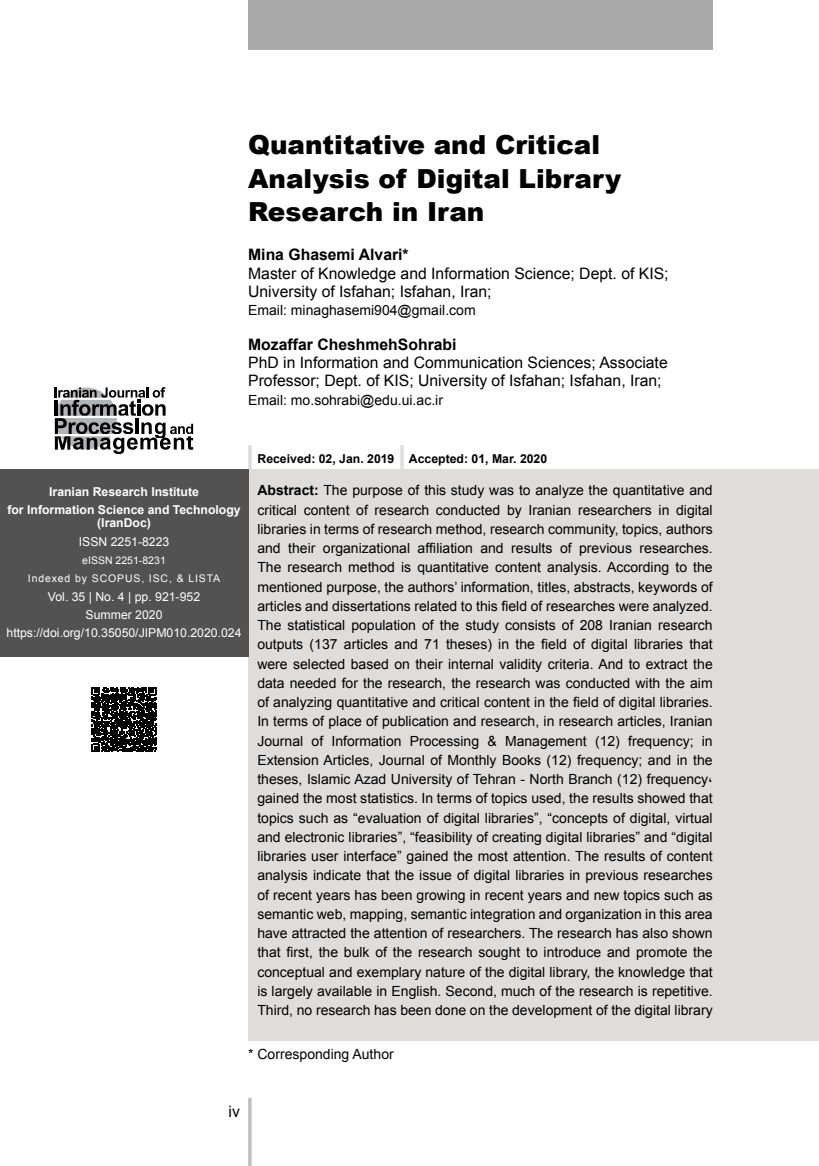
<style>
.page{position:relative;width:819px;height:1166px;background:#fff}
.page>*{position:absolute;margin:0;border:0;box-sizing:border-box;transform-origin:0 0}
.t1{font:900 26.25px/33.2px "Arial";color:#000}
.t2{font:15.75px/18.4px "Arial";color:#000}
.t3{font:700 15.75px "Arial";color:#000}
.t4{font:14px/19.2px "Arial";color:#000;text-align:justify}
.t5{font:12.25px/18.4px "Arial";color:#fff;text-align:center}
.t6{font:700 12.25px/18.4px "Arial";color:#fff;text-align:center}
.t7{font:700 12.25px "Arial";color:#000}
.t8{font:12.25px "Arial";color:#fff}
.t9{font:10.5px/18.4px "Arial";letter-spacing:.085em;color:#fff;text-align:center}
.s1{font-style:inherit}
.s2{font-weight:700}
</style>
<div class="page">
<hr style="left:248px;top:1098px;width:3px;height:68px;background:#c2c1c0">
<div style="left:248px;top:0;width:464px;height:50px;background:#aaa"></div>
<div style="left:248px;top:470px;width:571px;height:571px;background:#dedddc"></div>
<hr style="left:248px;top:445px;width:4px;height:27px;background:#dedddc">
<hr style="left:400px;top:445px;width:4px;height:27px;background:#dedddc">
<svg style="left:55px;top:387px;width:138px;height:67px"></svg>
<svg style="left:92px;top:687px;width:64px;height:64px"></svg>
<div style="left:0;top:470px;width:248px;height:187px;background:#535252"></div>
<h1 class="t1" style="left:248px;top:127px;width:374px">Quantitative and Critical<br>Analysis of Digital Library<br>Research in Iran</h1>
<p class="t3" style="left:248px;top:244px;width:162px">Mina Ghasemi Alvari*</p>
<p class="t2" style="left:248px;top:264px;width:422px">Master of Knowledge and Information Science; Dept. of KIS;<br>University of Isfahan; Isfahan, Iran;</p>
<p class="t4" style="left:248px;top:301px;width:229px">Email: minaghasemi904@gmail.com</p>
<p class="t3" style="left:248px;top:334px;width:210px">Mozaffar CheshmehSohrabi</p>
<p class="t2" style="left:248px;top:353px;width:421px">PhD in Information and Communication Sciences; Associate<br>Professor; Dept. of KIS; University of Isfahan; Isfahan, Iran;</p>
<p class="t4" style="left:248px;top:390px;width:196px">Email: mo.sohrabi@edu.ui.ac.ir</p>
<p class="t6" style="left:7px;top:482px;width:235px">Iranian Research Institute<br>for Information Science and Technology</p>
<p class="t6" style="left:97px;top:514px;width:55px">(IranDoc)</p>
<p class="t8" style="left:79px;top:533px;width:92px">ISSN 2251-8223</p>
<p class="t9" style="left:28px;top:551px;width:194px">e<span class="s1">ISSN 2251-8231<br></span>Indexed by SCOPUS, ISC, &amp; LISTA</p>
<p class="t5" style="left:7px;top:587px;width:236px">Vol. 35 | No. 4 | pp. 921-952<br>Summer 2020 https://doi.org/10.35050/JIPM010.2020.024</p>
<p class="t7" style="left:257px;top:450px;width:291px">Received: 02, Jan. 2019 Accepted: 01, Mar. 2020</p>
<p class="t4" style="left:257px;top:481px;width:457px"><span class="s2">Abstract:</span> The purpose of this study was to analyze the quantitative and critical content of research conducted by Iranian researchers in digital libraries in terms of research method, research community, topics, authors and their organizational affiliation and results of previous researches.<br>The research method is quantitative content analysis. According to the mentioned purpose, the authors’ information, titles, abstracts, keywords of articles and dissertations related to this field of researches were analyzed.<br>The statistical population of the study consists of 208 Iranian research outputs (137 articles and 71 theses) in the field of digital libraries that were selected based on their internal validity criteria. And to extract the data needed for the research, the research was conducted with the aim of analyzing quantitative and critical content in the field of digital libraries.<br>In terms of place of publication and research, in research articles, Iranian Journal of Information Processing &amp; Management (12) frequency; in Extension Articles, Journal of Monthly Books (12) frequency; and in the theses, Islamic Azad University of Tehran - North Branch (12) frequency، gained the most statistics. In terms of topics used, the results showed that topics such as “evaluation of digital libraries”, “concepts of digital, virtual and electronic libraries”, “feasibility of creating digital libraries” and “digital libraries user interface” gained the most attention. The results of content analysis indicate that the issue of digital libraries in previous researches of recent years has been growing in recent years and new topics such as semantic web, mapping, semantic integration and organization in this area have attracted the attention of researchers. The research has also shown that first, the bulk of the research sought to introduce and promote the conceptual and exemplary nature of the digital library, the knowledge that is largely available in English. Second, much of the research is repetitive.<br>Third, no research has been done on the development of the digital library</p>
<p class="t4" style="left:248px;top:1045px;width:147px">* Corresponding Author</p>
<p class="t2" style="left:228px;top:1102px;width:13px">iv</p>
</div>
